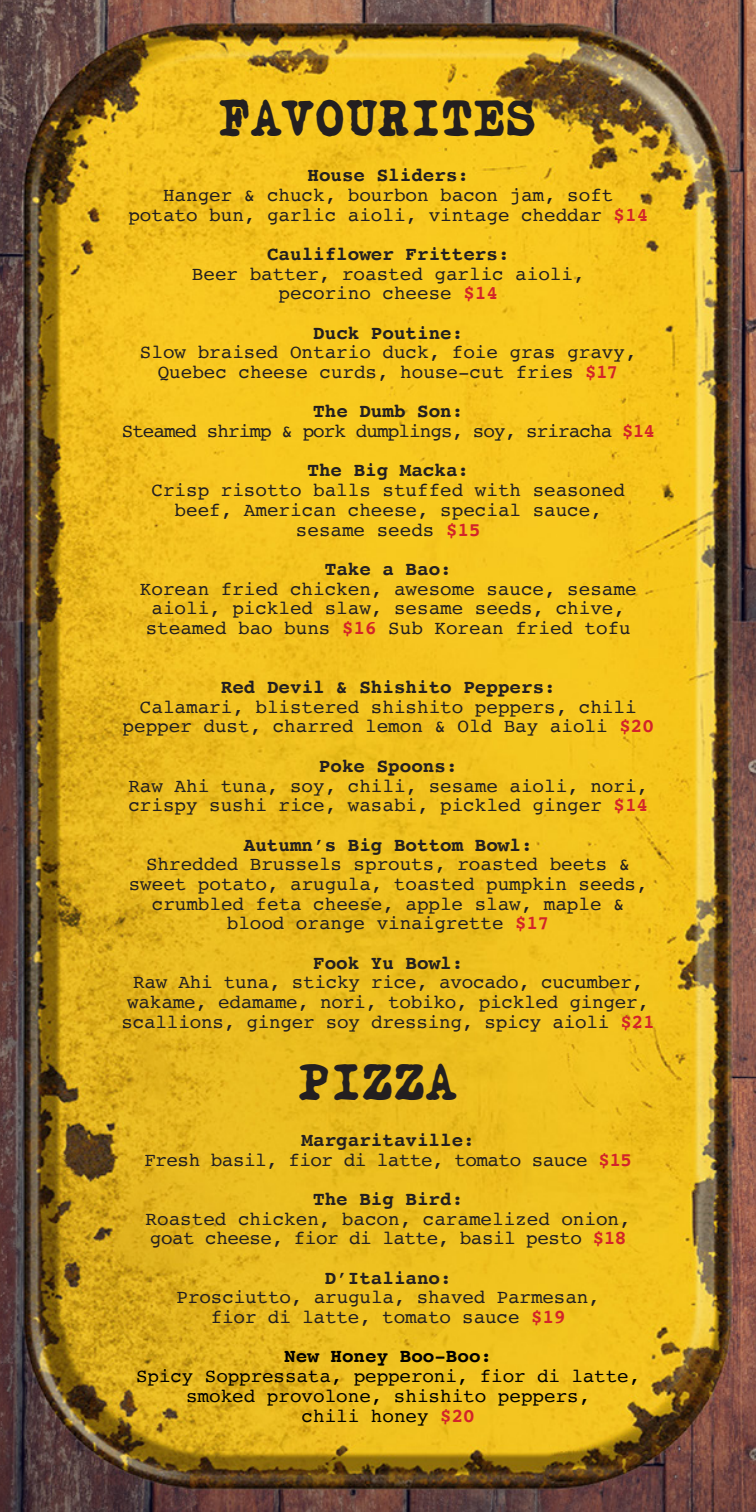
<style>
.page{position:relative;width:756px;height:1512px;background:#fff}
.page>*{position:absolute;margin:0;border:0;box-sizing:border-box;transform-origin:0 0}
.t1{font:49px "Courier Polski 1941";letter-spacing:.05em;color:#231f20}
.t2{font:19.25px/19.8px "Courier";color:#231f20;text-align:center}
.t3{font:700 19.25px "Courier";color:#231f20}
.t4{font:19.25px/19.8px "Courier";color:#000;text-align:center}
.t5{font:19.25px/19.8px "Courier";letter-spacing:-.045em;color:#231f20;text-align:center}
.t6{font:19.25px/19.8px "Courier";letter-spacing:-.025em;color:#231f20;text-align:center}
.t7{font:700 19.25px "Courier";color:#000}
.s1{font-weight:700;color:#d2242a}
.s2{font-weight:700}
</style>
<div class="page">
<img style="left:0;top:0;width:756px;height:1512px">
<h1 class="t1" style="left:220px;top:90px;width:318px">FAVOURITES</h1>
<p class="t3" style="left:307px;top:168px;width:163px">House Sliders:</p>
<p class="t2" style="left:128px;top:186px;width:521px">Hanger &amp; chuck, bourbon bacon jam, soft potato bun, garlic aioli, vintage cheddar <span class="s1">$14</span></p>
<p class="t3" style="left:267px;top:246px;width:244px">Cauliflower Fritters:</p>
<p class="t2" style="left:192px;top:265px;width:394px">Beer batter, roasted garlic aioli, pecorino cheese <span class="s1">$14</span></p>
<p class="t3" style="left:313px;top:325px;width:152px">Duck Poutine:</p>
<p class="t2" style="left:140px;top:344px;width:498px">Slow braised Ontario duck, foie gras gravy,<br>Quebec cheese curds, house-cut fries <span class="s1">$17</span></p>
<p class="t5" style="left:122px;top:403px;width:535px"><span class="s2">The Dumb Son:<br></span>Steamed shrimp &amp; pork dumplings, soy, sriracha <span class="s1">$14</span></p>
<p class="t3" style="left:307px;top:463px;width:163px">The Big Macka:</p>
<p class="t2" style="left:152px;top:481px;width:475px">Crisp risotto balls stuffed with seasoned beef, American cheese, special sauce, sesame seeds <span class="s1">$15</span></p>
<p class="t3" style="left:325px;top:561px;width:129px">Take a Bao:</p>
<p class="t2" style="left:140px;top:580px;width:498px">Korean fried chicken, awesome sauce, sesame aioli, pickled slaw, sesame seeds, chive, steamed bao buns <span class="s1">$16</span> Sub Korean fried tofu</p>
<p class="t3" style="left:221px;top:680px;width:336px">Red Devil &amp; Shishito Peppers:</p>
<p class="t2" style="left:123px;top:698px;width:533px">Calamari, blistered shishito peppers, chili pepper dust, charred lemon &amp; Old Bay aioli <span class="s1">$20</span></p>
<p class="t3" style="left:319px;top:758px;width:140px">Poke Spoons:</p>
<p class="t2" style="left:128px;top:777px;width:521px;text-align:left">Raw Ahi tuna, soy, chili, sesame aioli, nori, crispy sushi rice, wasabi, pickled ginger <span class="s1">$14</span></p>
<p class="t3" style="left:244px;top:837px;width:290px">Autumn’s Big Bottom Bowl:</p>
<p class="t2" style="left:129px;top:855px;width:520px">Shredded Brussels sprouts, roasted beets &amp; sweet potato, arugula, toasted pumpkin seeds, crumbled feta cheese, apple slaw, maple &amp; blood orange vinaigrette <span class="s1">$17</span></p>
<p class="t3" style="left:313px;top:955px;width:152px">Fook Yu Bowl:</p>
<p class="t2" style="left:122px;top:974px;width:535px">Raw Ahi tuna, sticky rice, avocado, cucumber, wakame, edamame, nori, tobiko, pickled ginger, scallions, ginger soy dressing, spicy aioli <span class="s1">$21</span></p>
<h1 class="t1" style="left:299px;top:1055px;width:158px">PIZZA</h1>
<p class="t6" style="left:144px;top:1131px;width:489px"><span class="s2">Margaritaville:<br></span>Fresh basil, fior di latte, tomato sauce <span class="s1">$15</span></p>
<p class="t3" style="left:313px;top:1191px;width:152px">The Big Bird:</p>
<p class="t2" style="left:146px;top:1210px;width:487px;text-align:left">Roasted chicken, bacon, caramelized onion, goat cheese, fior di latte, basil pesto <span class="s1">$18</span></p>
<p class="t3" style="left:325px;top:1270px;width:129px">D’Italiano:</p>
<p class="t2" style="left:177px;top:1289px;width:425px">Prosciutto, arugula, shaved Parmesan, fior di latte, tomato sauce <span class="s1">$19</span></p>
<p class="t7" style="left:284px;top:1349px;width:209px">New Honey Boo-Boo:</p>
<p class="t4" style="left:136px;top:1367px;width:506px">Spicy Soppressata, pepperoni, fior di latte, smoked provolone, shishito peppers,<br>chili honey <span class="s1">$20</span></p>
</div>
